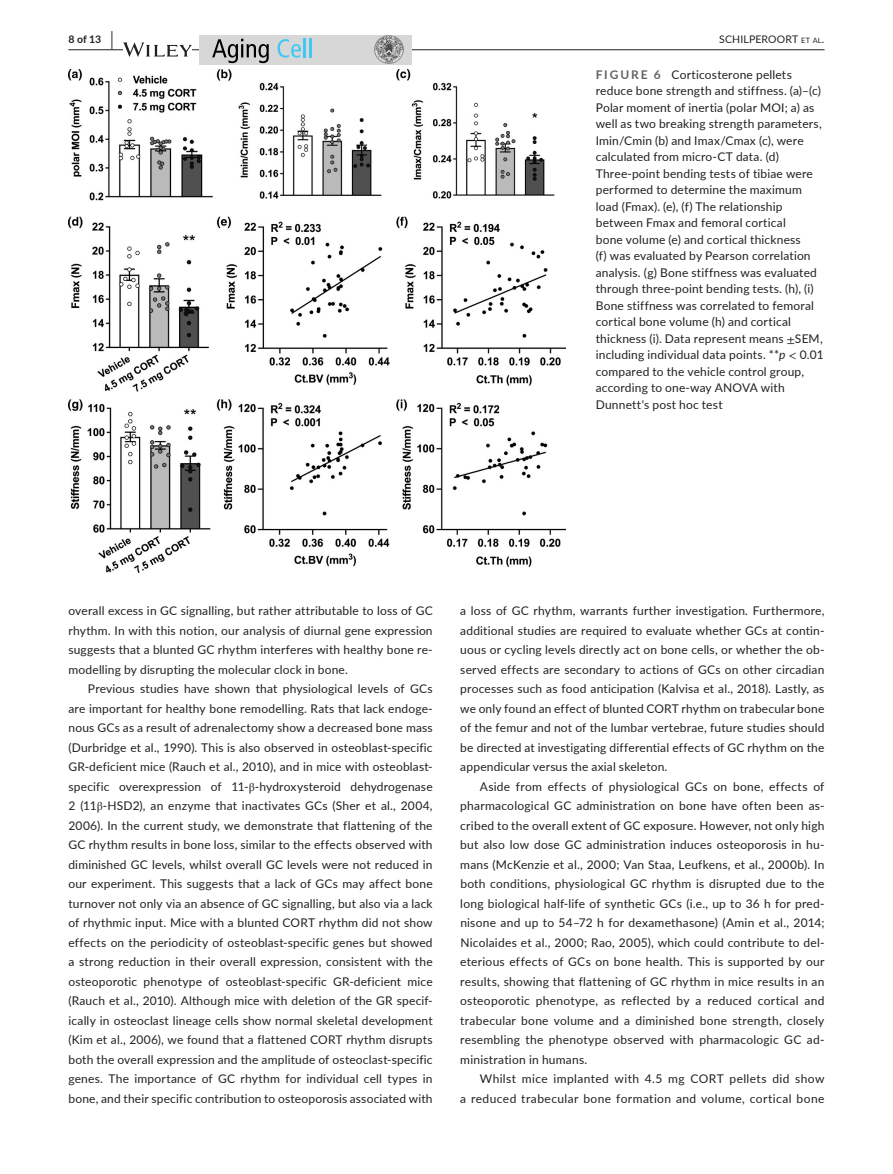
<style>
.page{position:relative;width:893px;height:1174px;background:#fff}
.page>*{position:absolute;margin:0;border:0;box-sizing:border-box;transform-origin:0 0}
.t1{font:12px/19.5px "Lato";letter-spacing:.015em;color:#231f20;text-align:justify}
.t2{font:12px/19.5px "Lato";letter-spacing:.035em;color:#231f20;text-align:right}
.t3{font:10.5px "Lato";letter-spacing:.015em;color:#231f20}
.t4{font:700 10.5px "Lato";color:#231f20}
.s1{font-size:19.5px}
.s2{font-size:7.35px}
.s3{font-weight:700;color:#636366}
.s4{font-family:"STIX"}
.s5{font-style:italic}
</style>
<div class="page">
<hr style="left:68px;top:49px;width:756px;height:1px;background:#231f20">
<svg style="left:123px;top:42px;width:69px;height:15px"></svg>
<div style="left:200px;top:35px;width:212px;height:29px;background:#d7d7d7"></div>
<svg style="left:212px;top:39px;width:57px;height:24px"></svg>
<svg style="left:278px;top:38px;width:33px;height:20px"></svg>
<img style="left:375px;top:35px;width:28px;height:29px">
<img style="left:68px;top:69px;width:498px;height:503px">
<p class="t4" style="left:68px;top:31px;width:46px">8 of 13 <span class="s1">|</span></p>
<p class="t3" style="left:719px;top:31px;width:107px">SCHILPEROORT <span class="s2">et al</span>.</p>
<p class="t1" style="left:596px;top:66px;width:230px;line-height:16.5px;text-align:left"><span class="s3">FIGURE 6</span> Corticosterone pellets reduce bone strength and stiffness. (a)–(c)<br>Polar moment of inertia (polar MOI; a) as well as two breaking strength parameters, Imin/Cmin (b) and Imax/Cmax (c), were calculated from micro-CT data. (d)<br>Three-point bending tests of tibiae were performed to determine the maximum load (Fmax). (e), (f) The relationship between Fmax and femoral cortical<br>bone volume (e) and cortical thickness<br>(f) was evaluated by Pearson correlation analysis. (g) Bone stiffness was evaluated through three-point bending tests. (h), (i)<br>Bone stiffness was correlated to femoral cortical bone volume (h) and cortical thickness (i). Data represent means <span class="s4">±</span>SEM, including individual data points. **<span class="s5">p</span> <span class="s4">&lt;</span> 0.01 compared to the vehicle control group, according to one-way ANOVA with Dunnett's post hoc test</p>
<p class="t1" style="left:68px;top:600px;width:366px">overall excess in GC signalling, but rather attributable to loss of GC rhythm. In with this notion, our analysis of diurnal gene expression suggests that a blunted GC rhythm interferes with healthy bone re&shy;modelling by disrupting the molecular clock in bone.</p>
<p class="t1" style="left:68px;top:678px;width:366px;text-indent:20px">Previous studies have shown that physiological levels of GCs are important for healthy bone remodelling. Rats that lack endoge&shy;nous GCs as a result of adrenalectomy show a decreased bone mass (Durbridge et al., 1990). This is also observed in osteoblast-specific GR-deficient mice (Rauch et al., 2010), and in mice with osteoblast&shy;specific overexpression of 11-<span class="s4">β</span>-hydroxysteroid dehydrogenase 2 (11<span class="s4">β</span>-HSD2), an enzyme that inactivates GCs (Sher et al., 2004, 2006). In the current study, we demonstrate that flattening of the GC rhythm results in bone loss, similar to the effects observed with diminished GC levels, whilst overall GC levels were not reduced in our experiment. This suggests that a lack of GCs may affect bone turnover not only via an absence of GC signalling, but also via a lack of rhythmic input. Mice with a blunted CORT rhythm did not show effects on the periodicity of osteoblast-specific genes but showed a strong reduction in their overall expression, consistent with the osteoporotic phenotype of osteoblast-specific GR-deficient mice (Rauch et al., 2010). Although mice with deletion of the GR specif&shy;ically in osteoclast lineage cells show normal skeletal development (Kim et al., 2006), we found that a flattened CORT rhythm disrupts both the overall expression and the amplitude of osteoclast-specific genes. The importance of GC rhythm for individual cell types in bone, and their specific contribution to osteoporosis associated with</p>
<p class="t1" style="left:460px;top:600px;width:366px">a loss of GC rhythm, warrants further investigation. Furthermore, additional studies are required to evaluate whether GCs at contin&shy;uous or cycling levels directly act on bone cells, or whether the ob&shy;served effects are secondary to actions of GCs on other circadian processes such as food anticipation (Kalvisa et al., 2018). Lastly, as we only found an effect of blunted CORT rhythm on trabecular bone of the femur and not of the lumbar vertebrae, future studies should be directed at investigating differential effects of GC rhythm on the appendicular versus the axial skeleton.</p>
<p class="t1" style="left:460px;top:776px;width:366px;text-indent:20px">Aside from effects of physiological GCs on bone, effects of pharmacological GC administration on bone have often been as&shy;cribed to the overall extent of GC exposure. However, not only high but also low dose GC administration induces osteoporosis in hu&shy;mans (McKenzie et al., 2000; Van Staa, Leufkens, et al., 2000b). In both conditions, physiological GC rhythm is disrupted due to the long biological half-life of synthetic GCs (i.e., up to 36 h for pred&shy;nisone and up to 54–72 h for dexamethasone) (Amin et al., 2014; Nicolaides et al., 2000; Rao, 2005), which could contribute to del&shy;eterious effects of GCs on bone health. This is supported by our results, showing that flattening of GC rhythm in mice results in an osteoporotic phenotype, as reflected by a reduced cortical and trabecular bone volume and a diminished bone strength, closely resembling the phenotype observed with pharmacologic GC ad&shy;ministration in humans.</p>
<p class="t2" style="left:460px;top:1068px;width:366px">Whilst mice implanted with 4.5 mg CORT pellets did show<br>a reduced trabecular bone formation and volume, cortical bone</p>
</div>
